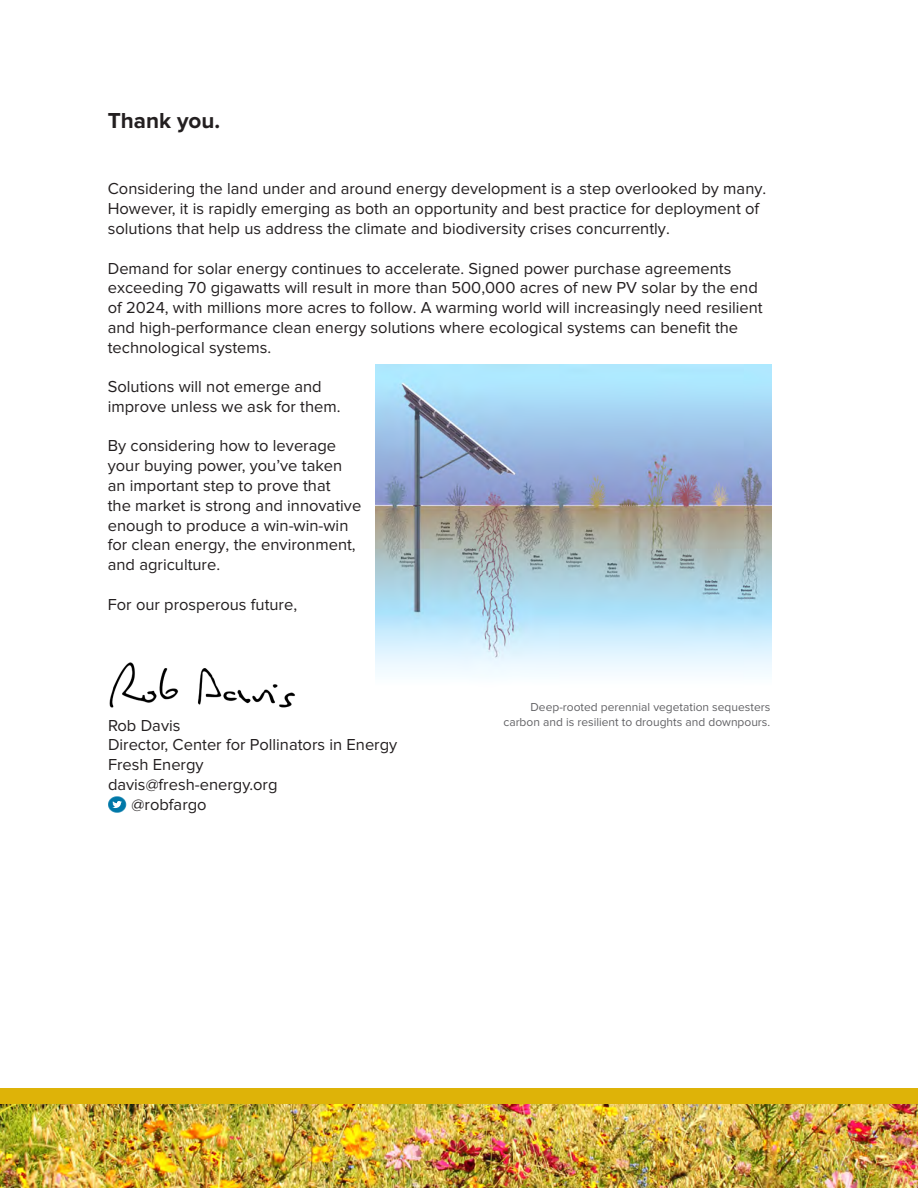
<style>
.page{position:relative;width:918px;height:1188px;background:#fff}
.page>*{position:absolute;margin:0;border:0;box-sizing:border-box;transform-origin:0 0}
.t1{font:700 22.5px "Proxima Nova";color:#231f20}
.t2{font:16.5px/19.8px "Proxima Nova";color:#231f20}
.t3{font:12px/14.4px "Proxima Nova";color:#636366;text-align:right}
</style>
<div class="page">
<img style="left:0;top:1104px;width:918px;height:84px">
<img style="left:109px;top:662px;width:186px;height:46px">
<div style="left:0;top:1089px;width:918px;height:15px;background:#deb308"></div>
<svg style="left:108px;top:796px;width:18px;height:17px"></svg>
<img style="left:375px;top:364px;width:397px;height:313px">
<h1 class="t1" style="left:108px;top:110px;width:114px">Thank you.</h1>
<p class="t2" style="left:108px;top:180px;width:660px">Considering the land under and around energy development is a step overlooked by many.<br>However, it is rapidly emerging as both an opportunity and best practice for deployment of solutions that help us address the climate and biodiversity crises concurrently.</p>
<p class="t2" style="left:108px;top:259px;width:657px">Demand for solar energy continues to accelerate. Signed power purchase agreements exceeding 70 gigawatts will result in more than 500,000 acres of new PV solar by the end of 2024, with millions more acres to follow. A warming world will increasingly need resilient and high-performance clean energy solutions where ecological systems can benefit the technological systems.</p>
<p class="t2" style="left:108px;top:377px;width:234px">Solutions will not emerge and improve unless we ask for them.</p>
<p class="t2" style="left:108px;top:437px;width:255px">By considering how to leverage your buying power, you’ve taken an important step to prove that<br>the market is strong and innovative enough to produce a win-win-win for clean energy, the environment, and agriculture.</p>
<p class="t2" style="left:108px;top:595px;width:191px">For our prosperous future,</p>
<p class="t2" style="left:108px;top:716px;width:74px">Rob Davis</p>
<p class="t2" style="left:108px;top:736px;width:291px">Director, Center for Pollinators in Energy</p>
<p class="t2" style="left:108px;top:755px;width:97px">Fresh Energy</p>
<p class="t2" style="left:108px;top:775px;width:171px">davis@fresh-energy.org</p>
<p class="t2" style="left:132px;top:795px;width:77px">@robfargo</p>
<p class="t3" style="left:503px;top:701px;width:268px">Deep-rooted perennial vegetation sequesters carbon and is resilient to droughts and downpours.</p>
</div>
